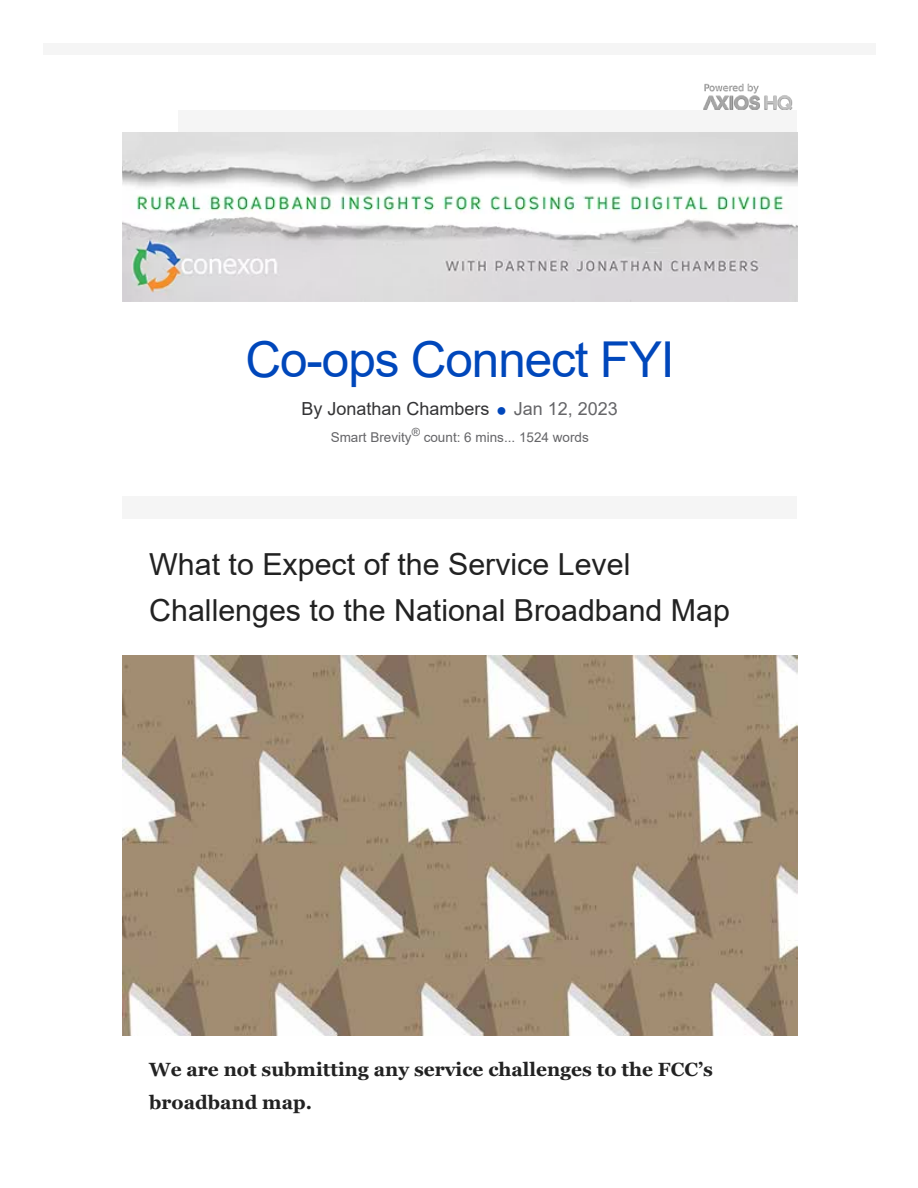
<style>
.page{position:relative;width:918px;height:1188px;background:#fff}
.page>*{position:absolute;margin:0;border:0;box-sizing:border-box;transform-origin:0 0}
.t1{font:49.5px "Arial";letter-spacing:-.025em;color:#0047bb}
.t2{font:30.3px/46.2px "Arial";color:#222}
.t3{font:700 19.2px/32.7px "Georgia";color:#222}
.t4{font:18px "Arial";color:#333335}
.t5{font:13.5px "Arial";color:#656568}
.s1{color:#0047bb}
.s2{color:#656568}
</style>
<div class="page">
<div style="left:44px;top:44px;width:832px;height:11px;background:#f5f5f5"></div>
<div style="left:122px;top:508px;width:675px;height:11px;background:#f5f5f5"></div>
<div style="left:122px;top:497px;width:675px;height:11px;background:#f5f5f5"></div>
<div style="left:178px;top:110px;width:619px;height:22px;background:#f5f5f5"></div>
<img style="left:704px;top:83px;width:89px;height:27px">
<img style="left:122px;top:132px;width:675px;height:169px">
<img style="left:122px;top:656px;width:675px;height:380px">
<h1 class="t1" style="left:246px;top:325px;width:431px">Co-ops Connect FYI</h1>
<p class="t4" style="left:301px;top:396px;width:318px">By Jonathan Chambers <span class="s1">●</span> <span class="s2">Jan 12, 2023</span></p>
<p class="t5" style="left:331px;top:428px;width:260px">Smart Brevity<sup>®</sup> count: 6 mins... 1524 words</p>
<p class="t2" style="left:149px;top:541px;width:582px">What to Expect of the Service Level<br>Challenges to the National Broadband Map</p>
<p class="t3" style="left:149px;top:1053px;width:565px">We are not submitting any service challenges to the FCC’s broadband map.</p>
</div>
